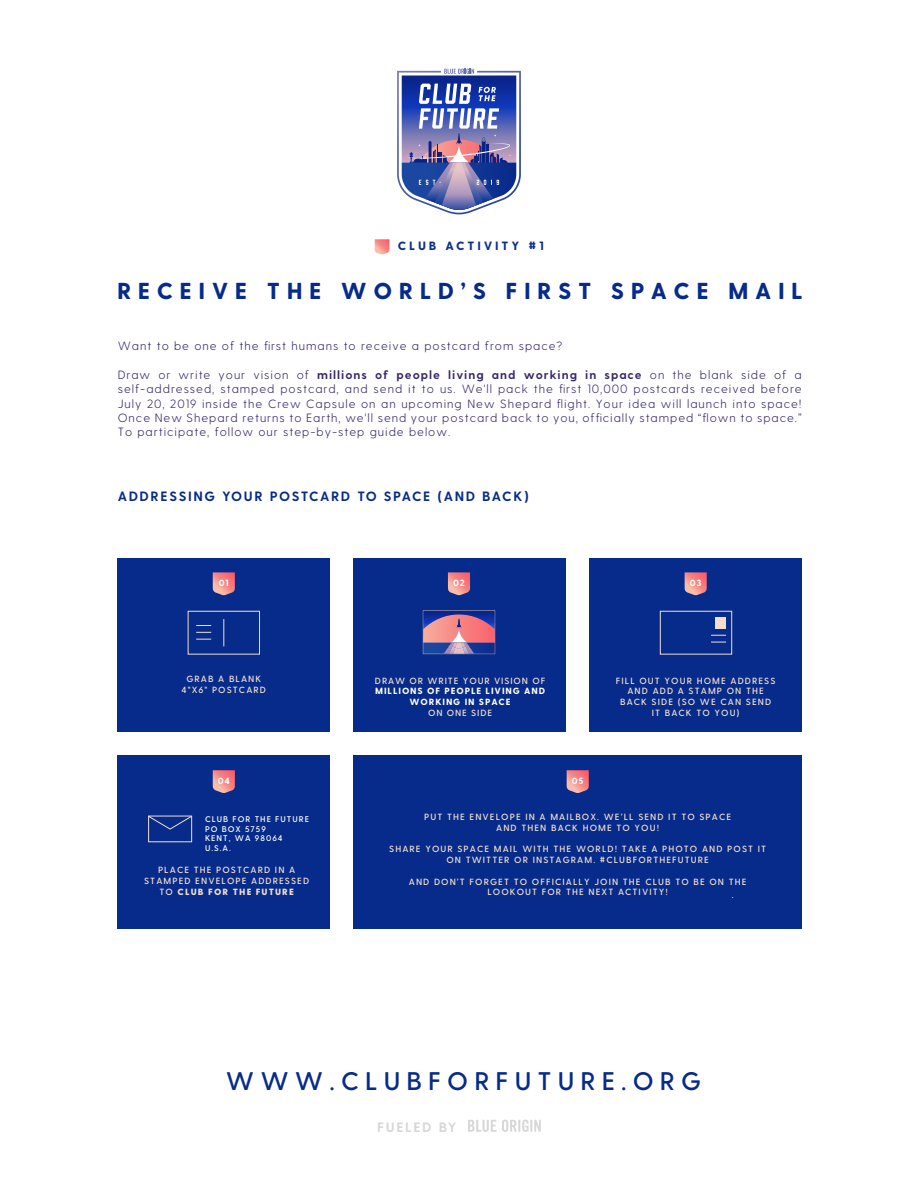
<style>
.page{position:relative;width:918px;height:1188px;background:#fff}
.page>*{position:absolute;margin:0;border:0;box-sizing:border-box;transform-origin:0 0}
.t1{font:600 25.5px "Greycliff CF";letter-spacing:.24em;color:#062b8a}
.t2{font:800 23.1px "Greycliff CF";letter-spacing:.28em;color:#062b8a}
.t3{font:700 13.5px "Greycliff CF";letter-spacing:.12em;color:#062b8a}
.t4{font:700 13.5px "Greycliff CF";letter-spacing:.12em;color:#d6d7d8}
.t5{font:300 12px/14.4px "Greycliff CF";letter-spacing:.08em;color:#3a286d;text-align:justify}
.t6{font:800 12px "Greycliff CF";letter-spacing:.24em;color:#0c2f8d}
.t7{font:600 9px/10.8px "Greycliff CF";letter-spacing:.12em;color:#f2decc;text-align:center}
.t8{font:800 9px/10.8px "Greycliff CF";letter-spacing:.1em;color:#fff;text-align:center}
.t9{font:600 9px "Greycliff CF";letter-spacing:.1em;color:#f2decc}
.t10{font:600 8.25px/9.9px "Greycliff CF";letter-spacing:.12em;color:#fff}
.s1{font-weight:700}
.s2{font-weight:800}
</style>
<div class="page">
<div style="left:118px;top:558px;width:212px;height:174px;background:#062b8a"></div>
<div style="left:118px;top:755px;width:212px;height:174px;background:#062b8a"></div>
<svg style="left:213px;top:572px;width:22px;height:23px"></svg>
<div style="left:354px;top:755px;width:448px;height:174px;background:#062b8a"></div>
<div style="left:354px;top:558px;width:212px;height:174px;background:#062b8a"></div>
<div style="left:590px;top:558px;width:212px;height:174px;background:#062b8a"></div>
<svg style="left:448px;top:572px;width:22px;height:23px"></svg>
<svg style="left:468px;top:1120px;width:73px;height:12px"></svg>
<svg style="left:685px;top:572px;width:22px;height:23px"></svg>
<div style="left:188px;top:611px;width:72px;height:44px;border:1px solid #f2decc"></div>
<svg style="left:196px;top:625px;width:15px;height:1px"></svg>
<svg style="left:196px;top:639px;width:15px;height:1px"></svg>
<svg style="left:196px;top:632px;width:15px;height:1px"></svg>
<svg style="left:223px;top:619px;width:1px;height:27px"></svg>
<div style="left:660px;top:611px;width:72px;height:44px;border:1px solid #f2decc"></div>
<svg style="left:711px;top:635px;width:15px;height:1px"></svg>
<svg style="left:711px;top:642px;width:15px;height:1px"></svg>
<div style="left:716px;top:617px;width:10px;height:11px;background:#f2decc"></div>
<svg style="left:423px;top:611px;width:72px;height:43px"></svg>
<div style="left:148px;top:816px;width:44px;height:26px;border:1px solid #f2decc"></div>
<svg style="left:148px;top:815px;width:45px;height:15px"></svg>
<svg style="left:397px;top:69px;width:124px;height:145px"></svg>
<svg style="left:375px;top:239px;width:14px;height:16px"></svg>
<svg style="left:213px;top:770px;width:22px;height:23px"></svg>
<svg style="left:567px;top:770px;width:22px;height:23px"></svg>
<p class="t6" style="left:398px;top:238px;width:148px">CLUB ACTIVITY #1</p>
<h2 class="t2" style="left:117px;top:277px;width:687px">RECEIVE THE WORLD’S FIRST SPACE MAIL</h2>
<p class="t5" style="left:118px;top:339px;width:446px">Want to be one of the first humans to receive a postcard from space?</p>
<p class="t5" style="left:118px;top:368px;width:686px">Draw or write your vision of <span class="s1">millions of people living and working in space</span> on the blank side of a self-addressed, stamped postcard, and send it to us. We'll pack the first 10,000 postcards received before July 20, 2019 inside the Crew Capsule on an upcoming New Shepard flight. Your idea will launch into space!<br>Once New Shepard returns to Earth, we'll send your postcard back to you, officially stamped “flown to space.” To participate, follow our step-by-step guide below.</p>
<p class="t3" style="left:118px;top:488px;width:413px">ADDRESSING YOUR POSTCARD TO SPACE (AND BACK)</p>
<p class="t8" style="left:219px;top:578px;width:12px">01</p>
<p class="t8" style="left:453px;top:578px;width:13px">02</p>
<p class="t8" style="left:690px;top:578px;width:13px">03</p>
<p class="t7" style="left:182px;top:674px;width:86px">GRAB A BLANK<br>4"X6" POSTCARD</p>
<p class="t9" style="left:375px;top:675px;width:172px">DRAW OR WRITE YOUR VISION OF</p>
<p class="t8" style="left:375px;top:686px;width:171px">MILLIONS OF PEOPLE LIVING AND<br>WORKING IN SPACE</p>
<p class="t9" style="left:428px;top:708px;width:66px">ON ONE SIDE</p>
<p class="t8" style="left:218px;top:776px;width:14px">04</p>
<p class="t8" style="left:572px;top:776px;width:13px">05</p>
<p class="t7" style="left:616px;top:675px;width:161px">FILL OUT YOUR HOME ADDRESS<br>AND ADD A STAMP ON THE<br>BACK SIDE (SO WE CAN SEND<br>IT BACK TO YOU)</p>
<p class="t10" style="left:205px;top:814px;width:105px">CLUB FOR THE FUTURE<br>PO BOX 5759<br>KENT, WA 98064<br>U.S.A.</p>
<p class="t7" style="left:144px;top:865px;width:166px">PLACE THE POSTCARD IN A<br>STAMPED ENVELOPE ADDRESSED<br>TO <span class="s2">CLUB FOR THE FUTURE</span></p>
<p class="t7" style="left:424px;top:812px;width:308px">PUT THE ENVELOPE IN A MAILBOX. WE’LL SEND IT TO SPACE<br>AND THEN BACK HOME TO YOU!</p>
<p class="t7" style="left:389px;top:844px;width:378px">SHARE YOUR SPACE MAIL WITH THE WORLD! TAKE A PHOTO AND POST IT<br>ON TWITTER OR INSTAGRAM. #CLUBFORTHEFUTURE</p>
<p class="t7" style="left:409px;top:876px;width:339px">AND DON’T FORGET TO OFFICIALLY JOIN THE CLUB TO BE ON THE<br>LOOKOUT FOR THE NEXT ACTIVITY!</p>
<p class="t7" style="left:732px;top:890px;width:3px">.</p>
<h1 class="t1" style="left:226px;top:1066px;width:477px">WWW.CLUBFORFUTURE.ORG</h1>
<p class="t4" style="left:377px;top:1119px;width:81px">FUELED BY</p>
</div>
